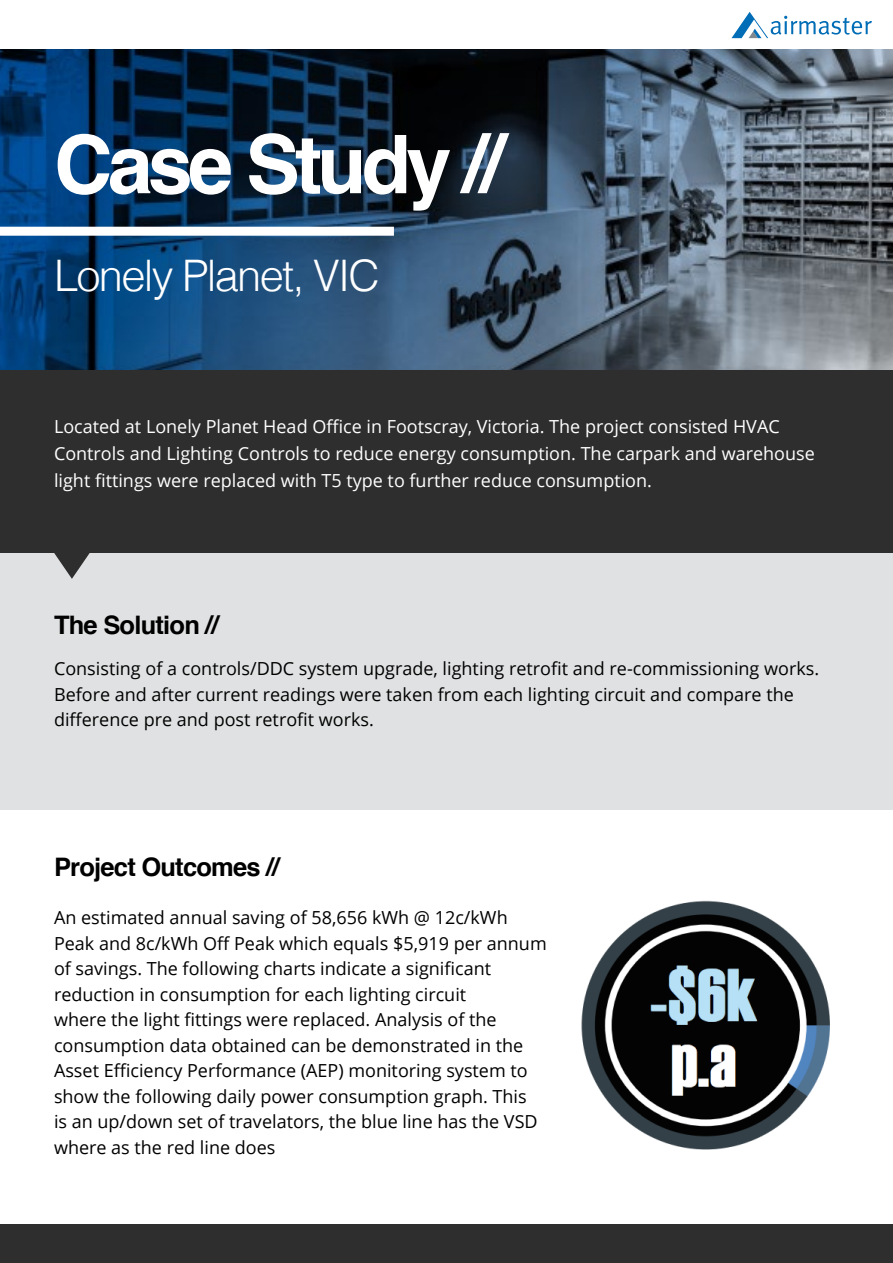
<style>
.page{position:relative;width:893px;height:1263px;background:#fff}
.page>*{position:absolute;margin:0;border:0;box-sizing:border-box;transform-origin:0 0}
.t1{font:700 81px "Helvetica";letter-spacing:-.06em;color:#fff}
.t2{font:300 43.5px "Helvetica";letter-spacing:-.04em;color:#fff}
.t3{font:700 25.5px "Helvetica";letter-spacing:-.03em;color:#000}
.t4{font:18px/25.5px "Open Sans";color:#000}
.t5{font:18px/27px "Open Sans";color:#fff}
</style>
<div class="page">
<img style="left:0;top:49px;width:893px;height:321px">
<div style="left:0;top:553px;width:893px;height:257px;background:#e0e1e2"></div>
<div style="left:0;top:370px;width:893px;height:183px;background:#2e2e2f"></div>
<div style="left:0;top:1224px;width:893px;height:39px;background:#2e2e2f"></div>
<svg style="left:54px;top:553px;width:36px;height:26px"></svg>
<div style="left:0;top:227px;width:394px;height:9px;background:#fff"></div>
<svg style="left:731px;top:12px;width:141px;height:26px"></svg>
<img style="left:581px;top:900px;width:249px;height:250px">
<h1 class="t1" style="left:54px;top:99px;width:452px">Case Study //</h1>
<h2 class="t2" style="left:54px;top:238px;width:327px">Lonely Planet, VIC</h2>
<p class="t5" style="left:54px;top:412px;width:762px">Located at Lonely Planet Head Office in Footscray, Victoria. The project consisted HVAC<br>Controls and Lighting Controls to reduce energy consumption. The carpark and warehouse light fittings were replaced with T5 type to further reduce consumption.</p>
<h3 class="t3" style="left:54px;top:604px;width:166px">The Solution //</h3>
<p class="t4" style="left:54px;top:656px;width:767px">Consisting of a controls/DDC system upgrade, lighting retrofit and re-commissioning works.<br>Before and after current readings were taken from each lighting circuit and compare the difference pre and post retrofit works.</p>
<h3 class="t3" style="left:54px;top:846px;width:227px">Project Outcomes //</h3>
<p class="t4" style="left:54px;top:904px;width:494px">An estimated annual saving of 58,656 kWh @ 12c/kWh Peak and 8c/kWh Off Peak which equals $5,919 per annum of savings. The following charts indicate a significant reduction in consumption for each lighting circuit<br>where the light fittings were replaced. Analysis of the consumption data obtained can be demonstrated in the Asset Efficiency Performance (AEP) monitoring system to show the following daily power consumption graph. This<br>is an up/down set of travelators, the blue line has the VSD where as the red line does</p>
</div>
